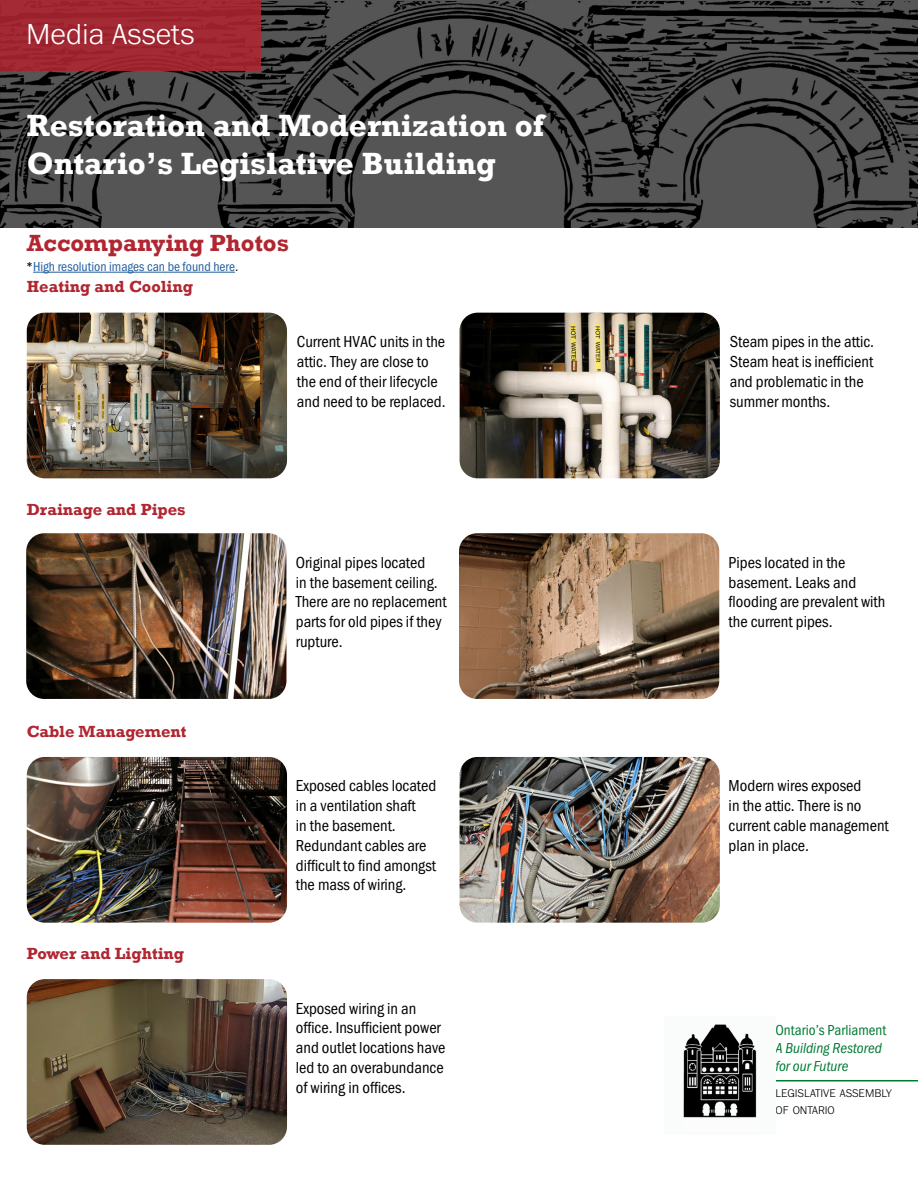
<style>
.page{position:relative;width:918px;height:1188px;background:#fff}
.page>*{position:absolute;margin:0;border:0;box-sizing:border-box;transform-origin:0 0}
.t1{font:700 31.5px/37.8px "Rockwell";color:#fff}
.Top_of_Page_Heading{font:300 30px "Franklin Gothic URW";color:#fff}
.Subheading1{font:700 24px "Rockwell";color:#b02631}
.t2{font:16.5px/19.8px "Franklin Gothic URW Cond";color:#000}
.Subheading2{font:700 16.5px "Rockwell";color:#b02631}
.t3{font:15px "Franklin Gothic URW Con Boo Ita";color:#007a33}
.t4{font:15px "Franklin Gothic URW Cond";color:#007a33}
.t5{font:13.5px "Franklin Gothic URW Cond";color:#215e9e}
.t6{font:300 11.55px "Franklin Gothic URW";color:#000}
.s1{color:#000}
</style>
<div class="page">
<img style="left:460px;top:313px;width:260px;height:165px">
<img style="left:27px;top:313px;width:260px;height:165px">
<svg style="left:0;top:0;width:918px;height:227px;background:#434141"></svg>
<div style="left:0;top:0;width:260px;height:70px;background:#a22933"></div>
<hr style="left:776px;top:1080px;width:142px;height:1px;background:#007a33">
<img style="left:683px;top:1024px;width:74px;height:94px">
<img style="left:459px;top:533px;width:260px;height:166px">
<img style="left:26px;top:533px;width:260px;height:166px">
<img style="left:460px;top:757px;width:260px;height:166px">
<img style="left:27px;top:757px;width:260px;height:166px">
<img style="left:27px;top:979px;width:260px;height:166px">
<hr style="left:33px;top:272px;width:202px;height:1px;background:#215e9e">
<p class="Top_of_Page_Heading" style="left:26px;top:15px;width:170px">Media Assets</p>
<p class="t1" style="left:27px;top:107px;width:519px">Restoration and Modernization of<br>Ontario’s Legislative Building</p>
<h2 class="Subheading1" style="left:27px;top:228px;width:264px">Accompanying Photos</h2>
<p class="t5" style="left:26px;top:257px;width:214px"><span class="s1">*</span>High resolution images can be found here<span class="s1">.</span></p>
<h3 class="Subheading2" style="left:27px;top:277px;width:168px">Heating and Cooling</h3>
<h3 class="Subheading2" style="left:27px;top:499px;width:160px">Drainage and Pipes</h3>
<h3 class="Subheading2" style="left:27px;top:721px;width:161px">Cable Management</h3>
<h3 class="Subheading2" style="left:27px;top:943px;width:159px">Power and Lighting</h3>
<p class="t2" style="left:297px;top:331px;width:150px">Current HVAC units in the attic. They are close to the end of their lifecycle and need to be replaced.</p>
<p class="t2" style="left:296px;top:551px;width:152px">Original pipes located<br>in the basement ceiling.<br>There are no replacement parts for old pipes if they rupture.</p>
<p class="t2" style="left:296px;top:775px;width:142px">Exposed cables located in a ventilation shaft<br>in the basement.<br>Redundant cables are difficult to find amongst the mass of wiring.</p>
<p class="t2" style="left:296px;top:997px;width:151px">Exposed wiring in an office. Insufficient power and outlet locations have led to an overabundance of wiring in offices.</p>
<p class="t2" style="left:730px;top:331px;width:146px">Steam pipes in the attic.<br>Steam heat is inefficient and problematic in the summer months.</p>
<p class="t2" style="left:729px;top:551px;width:158px">Pipes located in the basement. Leaks and flooding are prevalent with the current pipes.</p>
<p class="t2" style="left:729px;top:775px;width:162px">Modern wires exposed<br>in the attic. There is no current cable management plan in place.</p>
<p class="t4" style="left:776px;top:1019px;width:112px">Ontario’s Parliament</p>
<p class="t3" style="left:776px;top:1040px;width:108px">A Building Restored</p>
<p class="t3" style="left:776px;top:1058px;width:74px">for our Future</p>
<p class="t6" style="left:776px;top:1086px;width:118px">LEGISLATIVE ASSEMBLY</p>
<p class="t6" style="left:776px;top:1103px;width:61px">OF ONTARIO</p>
</div>
